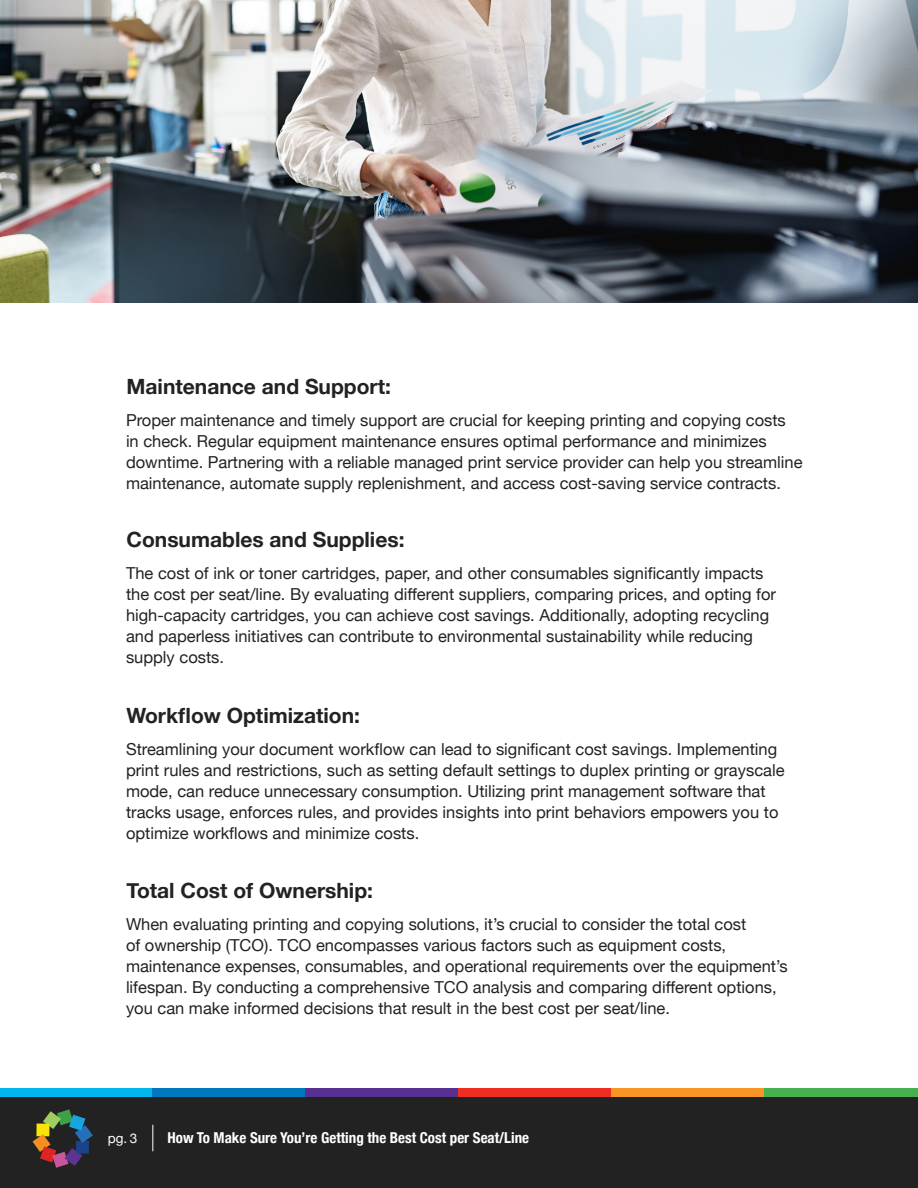
<style>
.page{position:relative;width:918px;height:1188px;background:#fff}
.page>*{position:absolute;margin:0;border:0;box-sizing:border-box;transform-origin:0 0}
.t1{font:700 21px "Helvetica Neue";color:#222}
.t2{font:16.5px/21px "Helvetica Neue";color:#222}
.t3{font:700 condensed 15px "Helvetica Neue";color:#fff}
.t4{font:13.5px "Helvetica Neue";color:#fff}
</style>
<div class="page">
<div style="left:0;top:1097px;width:918px;height:91px;background:#222"></div>
<div style="left:0;top:1089px;width:152px;height:8px;background:#00b6ed"></div>
<div style="left:152px;top:1089px;width:153px;height:8px;background:#0077bf"></div>
<div style="left:305px;top:1089px;width:153px;height:8px;background:#583092"></div>
<div style="left:458px;top:1089px;width:154px;height:8px;background:#ee2e22"></div>
<div style="left:612px;top:1089px;width:153px;height:8px;background:#f79525"></div>
<div style="left:765px;top:1089px;width:153px;height:8px;background:#47b04f"></div>
<svg style="left:33px;top:1109px;width:60px;height:59px"></svg>
<svg style="left:152px;top:1125px;width:1px;height:26px"></svg>
<img style="left:0;top:0;width:918px;height:302px">
<p class="t1" style="left:127px;top:370px;width:266px">Maintenance and Support:</p>
<p class="t2" style="left:126px;top:411px;width:678px">Proper maintenance and timely support are crucial for keeping printing and copying costs in check. Regular equipment maintenance ensures optimal performance and minimizes downtime. Partnering with a reliable managed print service provider can help you streamline maintenance, automate supply replenishment, and access cost-saving service contracts.</p>
<p class="t1" style="left:127px;top:523px;width:279px">Consumables and Supplies:</p>
<p class="t2" style="left:126px;top:563px;width:652px">The cost of ink or toner cartridges, paper, and other consumables significantly impacts the cost per seat/line. By evaluating different suppliers, comparing prices, and opting for high-capacity cartridges, you can achieve cost savings. Additionally, adopting recycling and paperless initiatives can contribute to environmental sustainability while reducing supply costs.</p>
<p class="t1" style="left:127px;top:699px;width:235px">Workflow Optimization:</p>
<p class="t2" style="left:126px;top:740px;width:660px">Streamlining your document workflow can lead to significant cost savings. Implementing print rules and restrictions, such as setting default settings to duplex printing or grayscale mode, can reduce unnecessary consumption. Utilizing print management software that tracks usage, enforces rules, and provides insights into print behaviors empowers you to optimize workflows and minimize costs.</p>
<p class="t1" style="left:127px;top:874px;width:248px">Total Cost of Ownership:</p>
<p class="t2" style="left:126px;top:915px;width:663px">When evaluating printing and copying solutions, it’s crucial to consider the total cost<br>of ownership (TCO). TCO encompasses various factors such as equipment costs, maintenance expenses, consumables, and operational requirements over the equipment’s lifespan. By conducting a comprehensive TCO analysis and comparing different options, you can make informed decisions that result in the best cost per seat/line.</p>
<p class="t4" style="left:108px;top:1128px;width:31px">pg. 3</p>
<p class="t3" style="left:167px;top:1126px;width:363px">How To Make Sure You’re Getting the Best Cost per Seat/Line</p>
</div>
